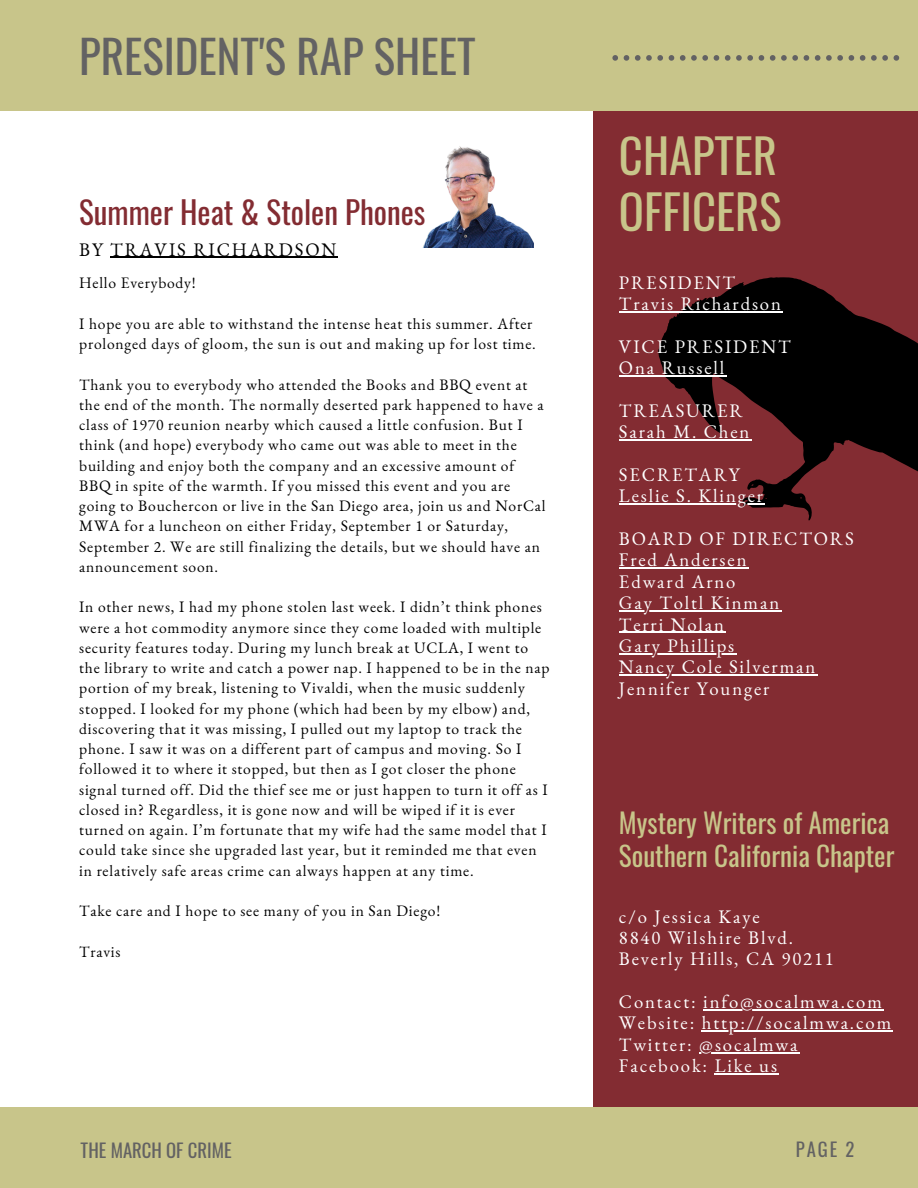
<style>
.page{position:relative;width:918px;height:1188px;background:#fff}
.page>*{position:absolute;margin:0;border:0;box-sizing:border-box;transform-origin:0 0}
.t1{font:46.65px/55.2px "Oswald";color:#c8c58a}
.t2{font:45px "Oswald";color:#636263}
.t3{font:31.2px "Oswald";color:#832c32}
.t4{font:27.15px "Oswald";color:#c8c58a}
.t5{font:18.75px "EB Garamond";letter-spacing:.1em;color:#fff}
.t6{font:18.75px "Oswald";color:#636263}
.t7{font:18.75px "EB Garamond";letter-spacing:.1em;color:#000}
.t8{font:15.6px/20.2px "EB Garamond";letter-spacing:.05em;color:#000}
</style>
<div class="page">
<div style="left:594px;top:104px;width:324px;height:1084px;background:#832c32"></div>
<div style="left:0;top:1107px;width:918px;height:81px;background:#c8c58a"></div>
<hr style="left:110px;top:257px;width:228px;height:1px;background:#000">
<div style="left:0;top:0;width:918px;height:110px;background:#c8c58a"></div>
<img style="left:423px;top:146px;width:110px;height:101px">
<svg style="left:658px;top:277px;width:260px;height:244px;fill:#000"></svg>
<svg style="left:612px;top:55px;width:287px;height:6px"></svg>
<hr style="left:619px;top:311px;width:164px;height:1px;background:#fff">
<hr style="left:619px;top:375px;width:107px;height:1px;background:#fff">
<hr style="left:619px;top:439px;width:132px;height:1px;background:#fff">
<hr style="left:619px;top:503px;width:146px;height:2px;background:#fff">
<hr style="left:619px;top:568px;width:129px;height:1px;background:#fff">
<hr style="left:619px;top:610px;width:162px;height:1px;background:#fff">
<hr style="left:619px;top:632px;width:107px;height:1px;background:#fff">
<hr style="left:619px;top:653px;width:117px;height:1px;background:#fff">
<hr style="left:619px;top:674px;width:198px;height:2px;background:#fff">
<hr style="left:703px;top:1009px;width:181px;height:1px;background:#fff">
<hr style="left:702px;top:1031px;width:191px;height:1px;background:#fff">
<hr style="left:699px;top:1052px;width:101px;height:1px;background:#fff">
<hr style="left:715px;top:1073px;width:64px;height:1px;background:#fff">
<p class="t2" style="left:79px;top:21px;width:398px">PRESIDENT'S RAP SHEET</p>
<p class="t3" style="left:79px;top:187px;width:348px">Summer Heat &amp; Stolen Phones</p>
<p class="t7" style="left:79px;top:237px;width:259px">BY TRAVIS RICHARDSON</p>
<p class="t8" style="left:79px;top:273px;width:118px">Hello Everybody!</p>
<p class="t8" style="left:79px;top:313px;width:458px">I hope you are able to withstand the intense heat this summer. After prolonged days of gloom, the sun is out and making up for lost time.</p>
<p class="t8" style="left:79px;top:374px;width:468px">Thank you to everybody who attended the Books and BBQ event at the end of the month. The normally deserted park happened to have a class of 1970 reunion nearby which caused a little confusion. But I think (and hope) everybody who came out was able to meet in the building and enjoy both the company and an excessive amount of BBQ in spite of the warmth. If you missed this event and you are going to Bouchercon or live in the San Diego area, join us and NorCal MWA for a luncheon on either Friday, September 1 or Saturday, September 2. We are still finalizing the details, but we should have an announcement soon.</p>
<p class="t8" style="left:79px;top:597px;width:472px">In other news, I had my phone stolen last week. I didn’t think phones were a hot commodity anymore since they come loaded with multiple security features today. During my lunch break at UCLA, I went to the library to write and catch a power nap. I happened to be in the nap portion of my break, listening to Vivaldi, when the music suddenly stopped. I looked for my phone (which had been by my elbow) and, discovering that it was missing, I pulled out my laptop to track the phone. I saw it was on a different part of campus and moving. So I followed it to where it stopped, but then as I got closer the phone signal turned off. Did the thief see me or just happen to turn it off as I closed in? Regardless, it is gone now and will be wiped if it is ever turned on again. I’m fortunate that my wife had the same model that I could take since she upgraded last year, but it reminded me that even in relatively safe areas crime can always happen at any time.</p>
<p class="t8" style="left:79px;top:900px;width:363px">Take care and I hope to see many of you in San Diego!</p>
<p class="t8" style="left:79px;top:941px;width:43px">Travis</p>
<p class="t1" style="left:619px;top:127px;width:164px">CHAPTER<br>OFFICERS</p>
<p class="t5" style="left:619px;top:270px;width:118px">PRESIDENT</p>
<p class="t5" style="left:619px;top:291px;width:163px">Travis Richardson</p>
<p class="t5" style="left:619px;top:334px;width:173px">VICE PRESIDENT</p>
<p class="t5" style="left:619px;top:355px;width:107px">Ona Russell</p>
<p class="t5" style="left:619px;top:398px;width:125px">TREASURER</p>
<p class="t5" style="left:619px;top:419px;width:132px">Sarah M. Chen</p>
<p class="t5" style="left:619px;top:462px;width:122px">SECRETARY</p>
<p class="t5" style="left:619px;top:483px;width:146px">Leslie S. Klinger</p>
<p class="t5" style="left:619px;top:526px;width:236px">BOARD OF DIRECTORS</p>
<p class="t5" style="left:619px;top:548px;width:129px">Fred Andersen</p>
<p class="t5" style="left:619px;top:569px;width:118px">Edward Arno</p>
<p class="t5" style="left:619px;top:590px;width:162px">Gay Toltl Kinman</p>
<p class="t5" style="left:619px;top:612px;width:107px">Terri Nolan</p>
<p class="t5" style="left:619px;top:633px;width:117px">Gary Phillips</p>
<p class="t5" style="left:619px;top:654px;width:198px">Nancy Cole Silverman</p>
<p class="t5" style="left:619px;top:676px;width:152px">Jennifer Younger</p>
<p class="t4" style="left:619px;top:802px;width:272px">Mystery Writers of America</p>
<p class="t4" style="left:619px;top:834px;width:277px">Southern California Chapter</p>
<p class="t5" style="left:619px;top:904px;width:142px">c/o Jessica Kaye</p>
<p class="t5" style="left:619px;top:925px;width:176px">8840 Wilshire Blvd.</p>
<p class="t5" style="left:619px;top:946px;width:216px">Beverly Hills, CA 90211</p>
<p class="t5" style="left:619px;top:989px;width:264px">Contact: info@socalmwa.com</p>
<p class="t5" style="left:619px;top:1011px;width:274px">Website: http://socalmwa.com</p>
<p class="t5" style="left:619px;top:1032px;width:180px">Twitter: @socalmwa</p>
<p class="t5" style="left:619px;top:1053px;width:160px">Facebook: Like us</p>
<p class="t6" style="left:81px;top:1136px;width:153px">THE MARCH OF CRIME</p>
<p class="t6" style="left:796px;top:1135px;width:60px">PAGE 2</p>
</div>
